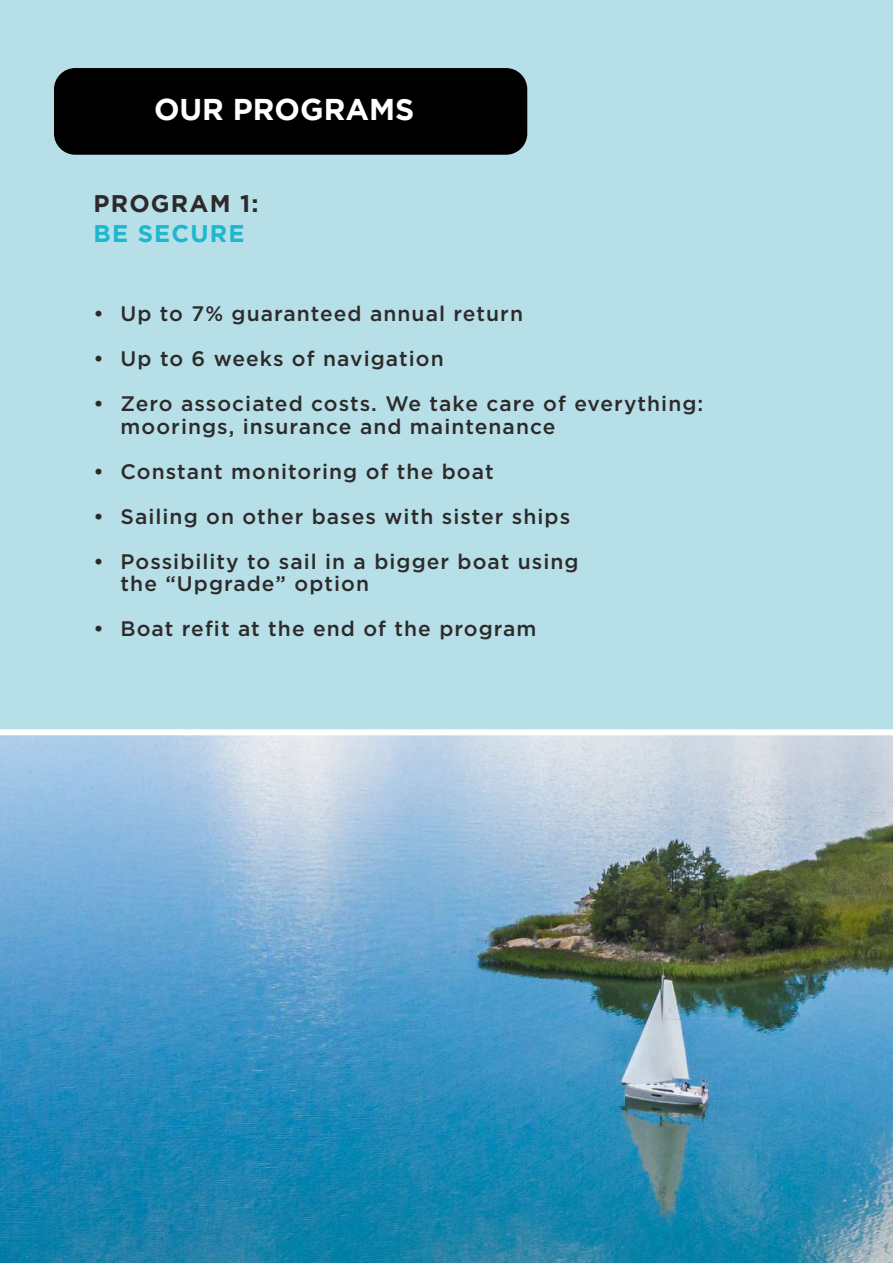
<style>
.page{position:relative;width:893px;height:1263px;background:#fff}
.page>*{position:absolute;margin:0;border:0;box-sizing:border-box;transform-origin:0 0}
.t1{font:700 30px "Gotham";color:#fff}
.t2{font:700 24px "Gotham";letter-spacing:.05em;color:#2d2a29}
.t3{font:700 24px "Gotham";letter-spacing:.05em;color:#1db7ce}
.t4{font:500 21px/22.5px "Gotham";letter-spacing:.05em;color:#2d2a29}
</style>
<div class="page">
<img style="left:0;top:735px;width:893px;height:528px">
<div style="left:0;top:0;width:893px;height:732px;background:#b6dfe8"></div>
<div style="left:0;top:729px;width:893px;height:6px;background:#fff"></div>
<div style="left:54px;top:68px;width:473px;height:87px;background:#000;border-radius:21px"></div>
<h1 class="t1" style="left:154px;top:92px;width:262px">OUR PROGRAMS</h1>
<p class="t2" style="left:94px;top:190px;width:166px">PROGRAM 1:</p>
<p class="t3" style="left:94px;top:220px;width:152px">BE SECURE</p>
<p class="t4" style="left:94px;top:302px;width:431px">• Up to 7% guaranteed annual return</p>
<p class="t4" style="left:94px;top:347px;width:352px">• Up to 6 weeks of navigation</p>
<p class="t4" style="left:121px;top:392px;width:584px;text-indent:-27px">• Zero associated costs. We take care of everything: moorings, insurance and maintenance</p>
<p class="t4" style="left:94px;top:460px;width:402px">• Constant monitoring of the boat</p>
<p class="t4" style="left:94px;top:505px;width:478px">• Sailing on other bases with sister ships</p>
<p class="t4" style="left:121px;top:550px;width:460px;text-indent:-27px">• Possibility to sail in a bigger boat using the “Upgrade” option</p>
<p class="t4" style="left:94px;top:617px;width:444px">• Boat refit at the end of the program</p>
</div>
